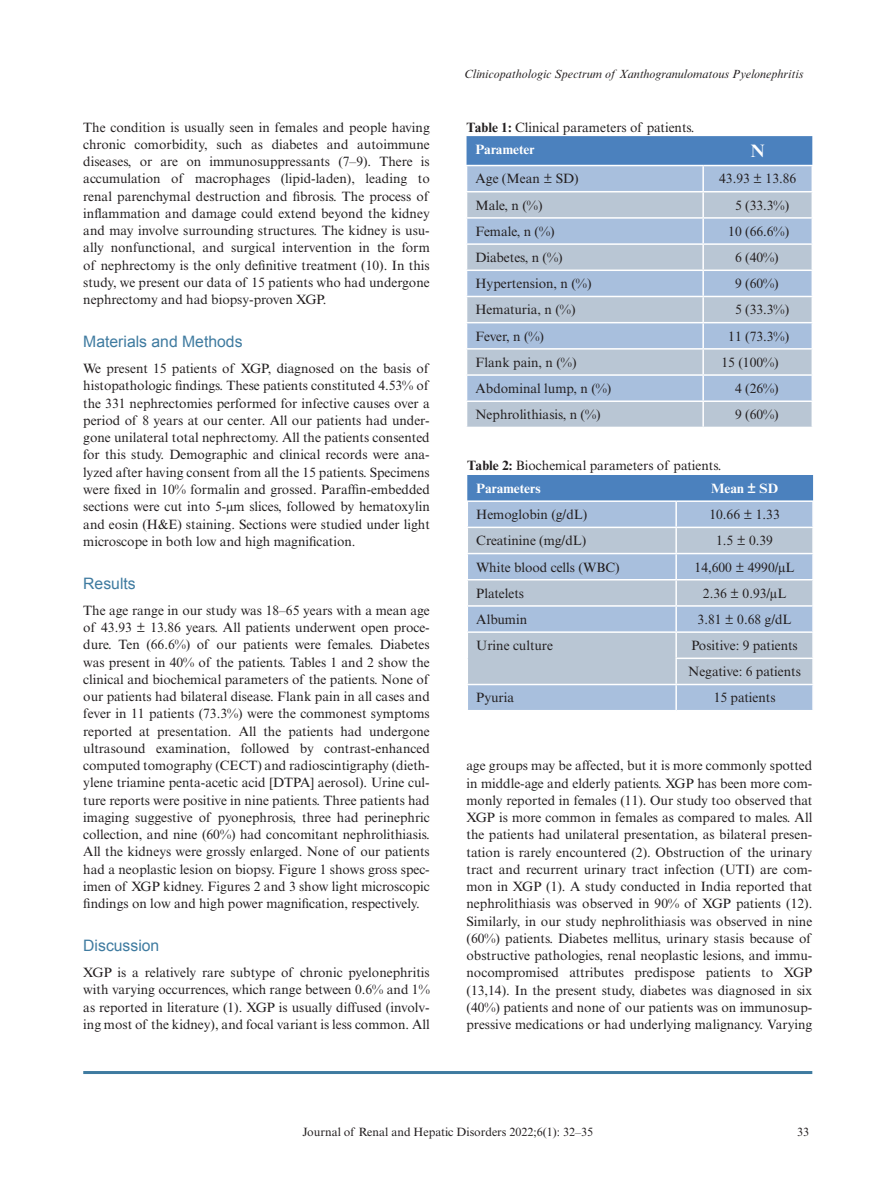
<style>
.page{position:relative;width:893px;height:1191px;background:#fff}
.page>*{position:absolute;margin:0;border:0;box-sizing:border-box;transform-origin:0 0}
.TCH{font:700 18px "Times New Roman MT Std";color:#fff}
.t1{font:15.75px "Arial";color:#3f7ba0}
.TX{font:13.5px/17.2px "Times New Roman MT Std";color:#231f20;text-align:justify}
.TB{font:13.5px "Times New Roman MT Std";color:#231f20}
.TT{font:13.5px "Times New Roman MT Std";color:#231f20}
.TCH-2{font:700 13.5px "Times New Roman MT Std";color:#fff}
.t2{font:italic 12px "Times New Roman MT Std";color:#231f20}
.t3{font:12px "Times New Roman MT Std";color:#231f20}
.s1{font-weight:700}
</style>
<div class="page">
<hr style="left:83px;top:1071px;width:729px;height:3px;background:#3f7ba0">
<svg style="left:466px;top:136px;width:346px;height:291px;background:#abbfd8"></svg>
<hr style="left:703px;top:400px;width:110px;height:2px;background:#fff">
<hr style="left:811px;top:402px;width:2px;height:25px;background:#fff">
<div style="left:467px;top:475px;width:346px;height:25px;background:#4b81be"></div>
<div style="left:468px;top:502px;width:344px;height:208px;background:#a8bfdd"></div>
<svg style="left:468px;top:528px;width:344px;height:156px;background:#b4c4d7"></svg>
<hr style="left:675px;top:502px;width:2px;height:24px;background:#fff">
<hr style="left:675px;top:528px;width:2px;height:25px;background:#fff">
<hr style="left:675px;top:554px;width:2px;height:25px;background:#fff">
<hr style="left:675px;top:580px;width:2px;height:25px;background:#fff">
<hr style="left:675px;top:606px;width:2px;height:25px;background:#fff">
<hr style="left:675px;top:633px;width:2px;height:24px;background:#fff">
<hr style="left:675px;top:657px;width:139px;height:2px;background:#fff">
<hr style="left:675px;top:659px;width:2px;height:25px;background:#fff">
<hr style="left:675px;top:685px;width:2px;height:25px;background:#fff">
<hr style="left:466px;top:526px;width:210px;height:2px;background:#fff">
<hr style="left:676px;top:526px;width:138px;height:2px;background:#fff">
<hr style="left:466px;top:553px;width:210px;height:1px;background:#fff">
<hr style="left:676px;top:553px;width:138px;height:1px;background:#fff">
<hr style="left:466px;top:579px;width:210px;height:1px;background:#fff">
<hr style="left:676px;top:579px;width:138px;height:1px;background:#fff">
<hr style="left:466px;top:605px;width:210px;height:1px;background:#fff">
<hr style="left:676px;top:605px;width:138px;height:1px;background:#fff">
<hr style="left:466px;top:631px;width:210px;height:2px;background:#fff">
<hr style="left:676px;top:631px;width:138px;height:2px;background:#fff">
<hr style="left:466px;top:684px;width:210px;height:1px;background:#fff">
<hr style="left:676px;top:684px;width:138px;height:1px;background:#fff">
<p class="TX" style="left:83px;top:118px;width:348px">The condition is usually seen in females and people having chronic comorbidity, such as diabetes and autoimmune diseases, or are on immunosuppressants (7–9). There is accumulation of macrophages (lipid-laden), leading to renal parenchymal destruction and fibrosis. The process of inflammation and damage could extend beyond the kidney and may involve surrounding structures. The kidney is usu&shy;ally nonfunctional, and surgical intervention in the form of nephrectomy is the only definitive treatment (10). In this study, we present our data of 15 patients who had undergone nephrectomy and had biopsy-proven XGP.</p>
<h1 class="t1" style="left:83px;top:331px;width:161px">Materials and Methods</h1>
<p class="TX" style="left:83px;top:360px;width:348px">We present 15 patients of XGP, diagnosed on the basis of histopathologic findings. These patients constituted 4.53% of the 331 nephrectomies performed for infective causes over a period of 8 years at our center. All our patients had under&shy;gone unilateral total nephrectomy. All the patients consented for this study. Demographic and clinical records were ana&shy;lyzed after having consent from all the 15 patients. Specimens were fixed in 10% formalin and grossed. Paraffin-embedded sections were cut into 5-μm slices, followed by hematoxylin and eosin (H&amp;E) staining. Sections were studied under light microscope in both low and high magnification.</p>
<h1 class="t1" style="left:83px;top:573px;width:54px">Results</h1>
<p class="TX" style="left:83px;top:601px;width:348px">The age range in our study was 18–65 years with a mean age of 43.93 ± 13.86 years. All patients underwent open proce&shy;dure. Ten (66.6%) of our patients were females. Diabetes was present in 40% of the patients. Tables 1 and 2 show the clinical and biochemical parameters of the patients. None of our patients had bilateral disease. Flank pain in all cases and fever in 11 patients (73.3%) were the commonest symptoms reported at presentation. All the patients had undergone ultrasound examination, followed by contrast-enhanced computed tomography (CECT) and radioscintigraphy (dieth&shy;ylene triamine penta-acetic acid [DTPA] aerosol). Urine cul&shy;ture reports were positive in nine patients. Three patients had imaging suggestive of pyonephrosis, three had perinephric collection, and nine (60%) had concomitant nephrolithiasis.<br>All the kidneys were grossly enlarged. None of our patients had a neoplastic lesion on biopsy. Figure 1 shows gross spec&shy;imen of XGP kidney. Figures 2 and 3 show light microscopic findings on low and high power magnification, respectively.</p>
<h1 class="t1" style="left:83px;top:935px;width:78px">Discussion</h1>
<p class="TX" style="left:83px;top:964px;width:348px">XGP is a relatively rare subtype of chronic pyelonephritis with varying occurrences, which range between 0.6% and 1% as reported in literature (1). XGP is usually diffused (involv&shy;ing most of the kidney), and focal variant is less common. All</p>
<p class="t2" style="left:464px;top:67px;width:341px">Clinicopathologic Spectrum of Xanthogranulomatous Pyelonephritis</p>
<p class="TT" style="left:466px;top:119px;width:230px"><span class="s1">Table 1:</span> Clinical parameters of patients.</p>
<p class="TCH-2" style="left:475px;top:141px;width:61px">Parameter</p>
<p class="TCH" style="left:751px;top:140px;width:15px">N</p>
<p class="TB" style="left:475px;top:171px;width:105px">Age (Mean ± SD)</p>
<p class="TB" style="left:719px;top:171px;width:79px">43.93 ± 13.86</p>
<p class="TB" style="left:475px;top:197px;width:68px">Male, n (%)</p>
<p class="TB" style="left:735px;top:197px;width:56px">5 (33.3%)</p>
<p class="TB" style="left:475px;top:223px;width:81px">Female, n (%)</p>
<p class="TB" style="left:728px;top:223px;width:62px">10 (66.6%)</p>
<p class="TB" style="left:475px;top:250px;width:89px">Diabetes, n (%)</p>
<p class="TB" style="left:735px;top:250px;width:45px">6 (40%)</p>
<p class="TB" style="left:475px;top:276px;width:118px">Hypertension, n (%)</p>
<p class="TB" style="left:735px;top:276px;width:45px">9 (60%)</p>
<p class="TB" style="left:475px;top:302px;width:102px">Hematuria, n (%)</p>
<p class="TB" style="left:735px;top:302px;width:56px">5 (33.3%)</p>
<p class="TB" style="left:475px;top:328px;width:70px">Fever, n (%)</p>
<p class="TB" style="left:728px;top:328px;width:62px">11 (73.3%)</p>
<p class="TB" style="left:475px;top:354px;width:102px">Flank pain, n (%)</p>
<p class="TB" style="left:722px;top:354px;width:59px">15 (100%)</p>
<p class="TB" style="left:475px;top:380px;width:137px">Abdominal lump, n (%)</p>
<p class="TB" style="left:735px;top:380px;width:45px">4 (26%)</p>
<p class="TB" style="left:475px;top:407px;width:127px">Nephrolithiasis, n (%)</p>
<p class="TB" style="left:735px;top:407px;width:45px">9 (60%)</p>
<p class="TT" style="left:467px;top:458px;width:256px"><span class="s1">Table 2:</span> Biochemical parameters of patients.</p>
<p class="TCH-2" style="left:476px;top:480px;width:66px">Parameters</p>
<p class="TCH-2" style="left:711px;top:480px;width:69px">Mean ± SD</p>
<p class="TB" style="left:476px;top:507px;width:113px">Hemoglobin (g/dL)</p>
<p class="TB" style="left:709px;top:507px;width:72px">10.66 ± 1.33</p>
<p class="TB" style="left:476px;top:533px;width:112px">Creatinine (mg/dL)</p>
<p class="TB" style="left:716px;top:533px;width:58px">1.5 ± 0.39</p>
<p class="TB" style="left:476px;top:559px;width:145px">White blood cells (WBC)</p>
<p class="TB" style="left:695px;top:559px;width:101px">14,600 ± 4990/µL</p>
<p class="TB" style="left:476px;top:585px;width:49px">Platelets</p>
<p class="TB" style="left:703px;top:585px;width:85px">2.36 ± 0.93/µL</p>
<p class="TB" style="left:476px;top:611px;width:52px">Albumin</p>
<p class="TB" style="left:698px;top:611px;width:95px">3.81 ± 0.68 g/dL</p>
<p class="TB" style="left:476px;top:637px;width:78px">Urine culture</p>
<p class="TB" style="left:691px;top:637px;width:108px">Positive: 9 patients</p>
<p class="TB" style="left:688px;top:664px;width:114px">Negative: 6 patients</p>
<p class="TB" style="left:476px;top:690px;width:39px">Pyuria</p>
<p class="TB" style="left:714px;top:690px;width:63px">15 patients</p>
<p class="TX" style="left:466px;top:757px;width:347px">age groups may be affected, but it is more commonly spotted in middle-age and elderly patients. XGP has been more com&shy;monly reported in females (11). Our study too observed that XGP is more common in females as compared to males. All the patients had unilateral presentation, as bilateral presen&shy;tation is rarely encountered (2). Obstruction of the urinary tract and recurrent urinary tract infection (UTI) are com&shy;mon in XGP (1). A study conducted in India reported that nephrolithiasis was observed in 90% of XGP patients (12).<br>Similarly, in our study nephrolithiasis was observed in nine (60%) patients. Diabetes mellitus, urinary stasis because of obstructive pathologies, renal neoplastic lesions, and immu&shy;nocompromised attributes predispose patients to XGP (13,14). In the present study, diabetes was diagnosed in six (40%) patients and none of our patients was on immunosup&shy;pressive medications or had underlying malignancy. Varying</p>
<p class="t3" style="left:303px;top:1124px;width:292px">Journal of Renal and Hepatic Disorders 2022;6(1): 32–35</p>
<p class="t3" style="left:797px;top:1124px;width:13px">33</p>
</div>
